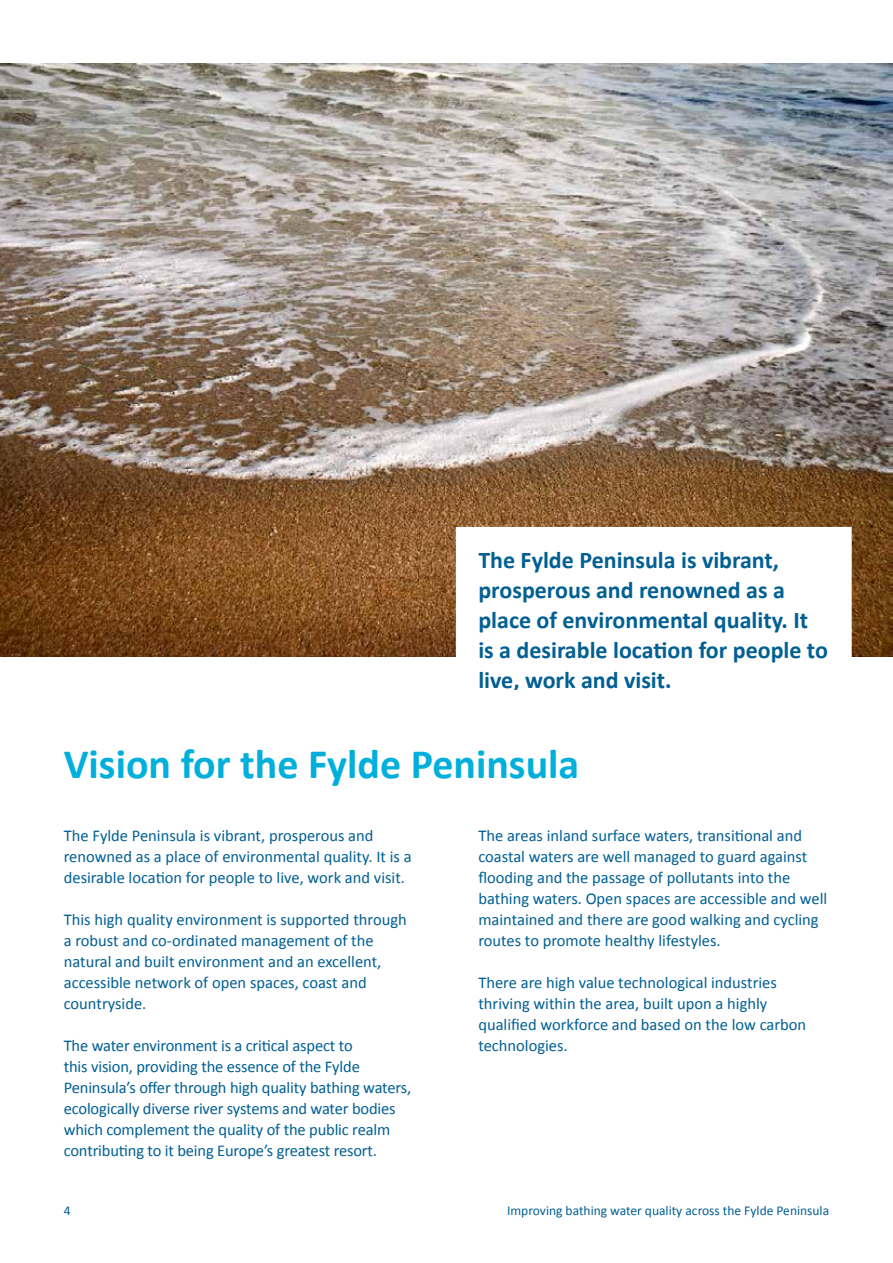
<style>
.page{position:relative;width:893px;height:1263px;background:#fff}
.page>*{position:absolute;margin:0;border:0;box-sizing:border-box;transform-origin:0 0}
.t1{font:700 42px "Calibri";color:#00afdb}
.t2{font:700 24px/30px "Calibri";color:#005f93}
.t3{font:16.5px/21px "Calibri";color:#005f93}
.t4{font:13.5px "Calibri";color:#005f93}
</style>
<div class="page">
<img style="left:0;top:64px;width:893px;height:592px">
<svg style="left:445px;top:516px;width:418px;height:141px"></svg>
<h2 class="t2" style="left:478px;top:544px;width:351px">The Fylde Peninsula is vibrant, prosperous and renowned as a place of environmental quality. It is a desirable location for people to live, work and visit.</h2>
<h1 class="t1" style="left:64px;top:738px;width:517px">Vision for the Fylde Peninsula</h1>
<p class="t3" style="left:64px;top:824px;width:349px">The Fylde Peninsula is vibrant, prosperous and renowned as a place of environmental quality. It is a desirable location for people to live, work and visit.</p>
<p class="t3" style="left:64px;top:908px;width:345px">This high quality environment is supported through a robust and co-ordinated management of the natural and built environment and an excellent, accessible network of open spaces, coast and countryside.</p>
<p class="t3" style="left:64px;top:1034px;width:349px">The water environment is a critical aspect to<br>this vision, providing the essence of the Fylde Peninsula’s offer through high quality bathing waters, ecologically diverse river systems and water bodies which complement the quality of the public realm contributing to it being Europe’s greatest resort.</p>
<p class="t3" style="left:478px;top:824px;width:350px">The areas inland surface waters, transitional and coastal waters are well managed to guard against flooding and the passage of pollutants into the bathing waters. Open spaces are accessible and well maintained and there are good walking and cycling routes to promote healthy lifestyles.</p>
<p class="t3" style="left:478px;top:971px;width:329px">There are high value technological industries thriving within the area, built upon a highly qualified workforce and based on the low carbon technologies.</p>
<p class="t4" style="left:64px;top:1202px;width:8px">4</p>
<p class="t4" style="left:507px;top:1202px;width:324px">Improving bathing water quality across the Fylde Peninsula</p>
</div>
